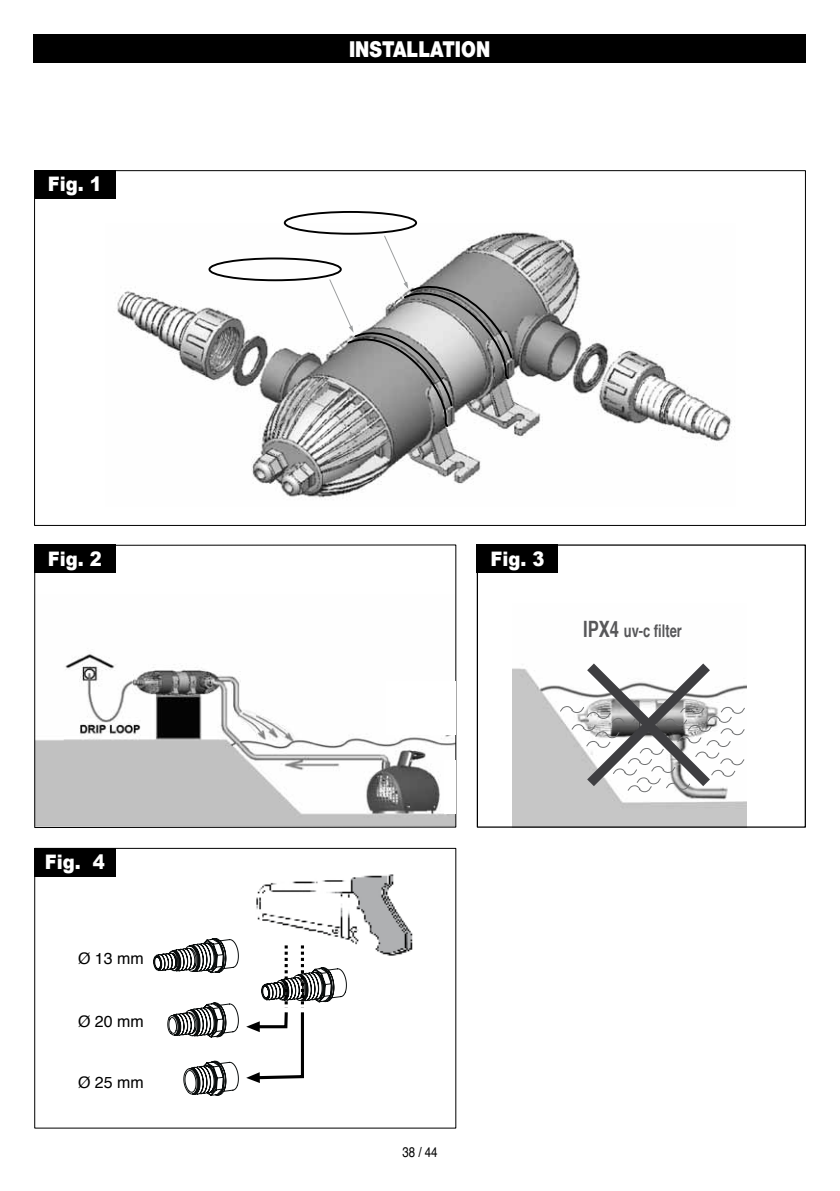
<style>
.page{position:relative;width:840px;height:1191px;background:#fff}
.page>*{position:absolute;margin:0;border:0;box-sizing:border-box;transform-origin:0 0}
.t1{font:900 22px "Helvetica Neue";color:#fff;scale:.85 1}
.t2{font:900 20px "Arial";color:#fff;scale:.9 1}
.t3{font:700 condensed 17.4px "Helvetica";color:#575759;scale:.9 1}
.t4{font:16px "Helvetica";color:#000}
.t5{font:condensed 14px "Helvetica";color:#000}
.s1{font-size:22.4px}
</style>
<div class="page">
<div style="left:33px;top:34px;width:772px;height:28px;background:#000"></div>
<div style="left:34px;top:848px;width:422px;height:280px;border:1px solid #000"></div>
<div style="left:34px;top:848px;width:81px;height:28px;background:#000"></div>
<div style="left:34px;top:170px;width:81px;height:28px;background:#000"></div>
<img style="left:117px;top:224px;width:618px;height:274px">
<div style="left:283px;top:211px;width:134px;height:24px;border:2px solid #000;border-radius:50%"></div>
<div style="left:208px;top:257px;width:133px;height:24px;border:2px solid #000;border-radius:50%"></div>
<svg style="left:328px;top:234px;width:185px;height:194px"></svg>
<div style="left:34px;top:544px;width:81px;height:29px;background:#000"></div>
<img style="left:36px;top:654px;width:418px;height:172px">
<div style="left:34px;top:544px;width:422px;height:284px;border:1px solid #000"></div>
<img style="left:512px;top:668px;width:233px;height:157px">
<div style="left:476px;top:544px;width:81px;height:29px;background:#000"></div>
<div style="left:386px;top:681px;width:69px;height:54px;background:#fff"></div>
<div style="left:444px;top:760px;width:11px;height:54px;background:#fff"></div>
<svg style="left:559px;top:663px;width:186px;height:133px"></svg>
<img style="left:256px;top:874px;width:157px;height:82px">
<svg style="left:153px;top:938px;width:194px;height:157px"></svg>
<p class="t2" style="left:48px;top:173px;width:62px">Fig. 1</p>
<p class="t1" style="left:349px;top:36px;width:167px">INSTALLATION</p>
<p class="t2" style="left:48px;top:547px;width:62px">Fig. 2</p>
<p class="t2" style="left:490px;top:547px;width:62px">Fig. 3</p>
<p class="t3" style="left:583px;top:619px;width:111px"><span class="s1">IPX4</span> uv-c filter</p>
<p class="t2" style="left:45px;top:851px;width:68px">Fig. 4</p>
<p class="t4" style="left:78px;top:947px;width:67px">Ø 13 mm</p>
<p class="t4" style="left:78px;top:1010px;width:67px">Ø 20 mm</p>
<p class="t4" style="left:78px;top:1071px;width:67px">Ø 25 mm</p>
<p class="t5" style="left:402px;top:1143px;width:37px">38 / 44</p>
</div>
